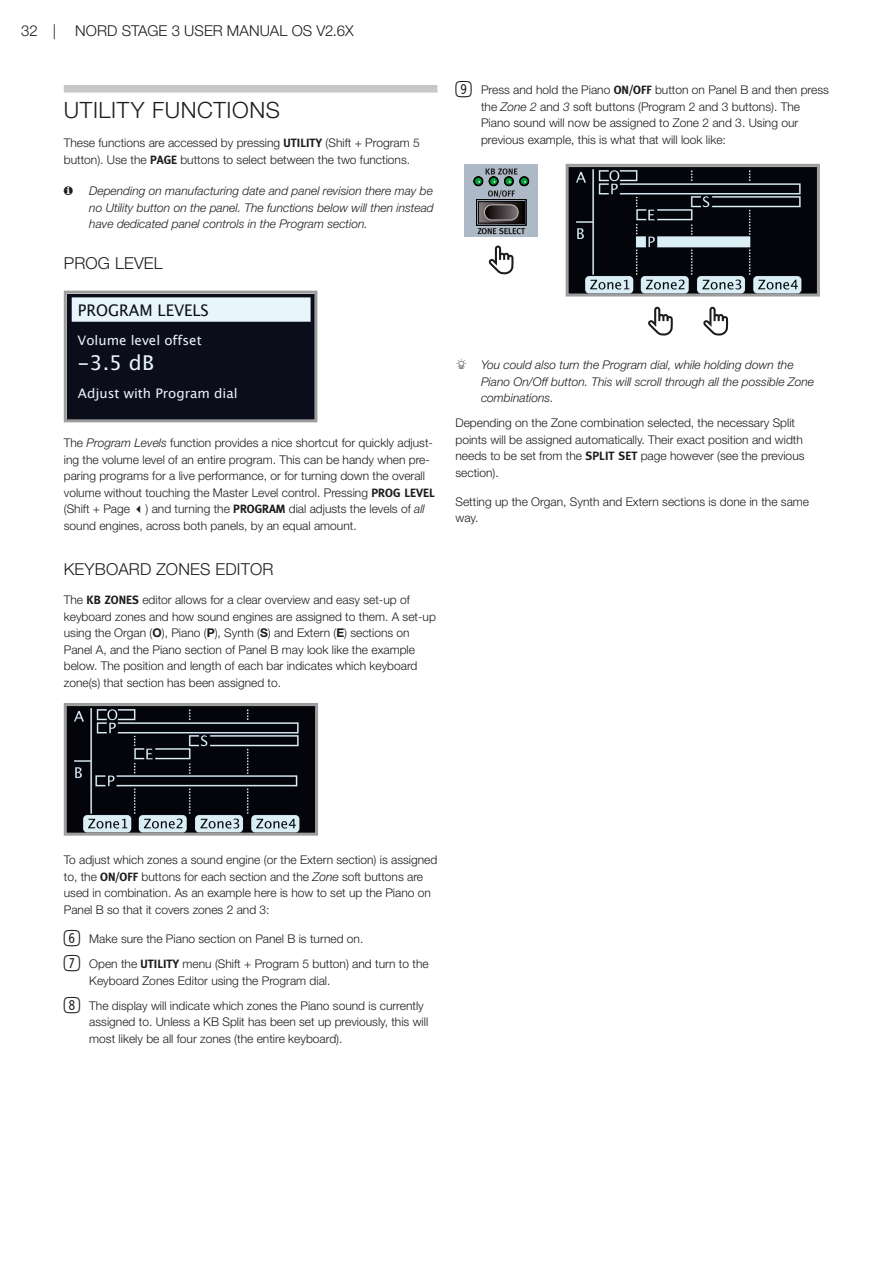
<style>
.page{position:relative;width:893px;height:1263px;background:#fff}
.page>*{position:absolute;margin:0;border:0;box-sizing:border-box;transform-origin:0 0}
.Heading_2_NS3{font:300 22.5px "Helvetica Neue LT Std";letter-spacing:.025em;color:#1d1d1b}
.t1{font:20.4px "Lucida Grande";color:#e8f5fa}
.Heading_3_NS3{font:300 16.5px "Helvetica Neue LT Std";letter-spacing:.01em;color:#1d1d1b}
.t2{font:16.05px "Lucida Grande";color:#0b0d1b;scale:.96 1}
.t3{font:300 15px "Helvetica Neue LT Std";letter-spacing:.005em;color:#1d1d1b}
.t4{font:13.05px "Lucida Grande";color:#e8f5fa}
.t5{font:300 12px/16.5px "Helvetica Neue LT Std";color:#1d1d1b}
.t6{font:italic 300 12px/16.5px "Helvetica Neue LT Std";color:#1d1d1b;text-align:justify}
.t7{font:12px "L Holiday Pi One";color:#1d1d1b}
.s1{font-family:"Meta Bold Caps";font-weight:400}
.s2{font-style:italic}
.s3{font-weight:700}
.s4{font-family:"Double Digits Super Square";font-weight:400;font-size:21px}
</style>
<div class="page">
<div style="left:64px;top:85px;width:373px;height:8px;background:#c7c7c6"></div>
<div style="left:67px;top:294px;width:248px;height:127px;background:#0b0d1b"></div>
<div style="left:73px;top:298px;width:237px;height:23px;background:#e8f5fa"></div>
<div style="left:72px;top:297px;width:239px;height:25px;border:2px solid #e8f5fa"></div>
<div style="left:64px;top:291px;width:253px;height:131px;border:3px solid #9d9d9d"></div>
<img style="left:68px;top:707px;width:246px;height:125px">
<div style="left:64px;top:703px;width:254px;height:133px;border:3px solid #9d9d9d"></div>
<svg style="left:488px;top:245px;width:26px;height:29px"></svg>
<img style="left:570px;top:168px;width:246px;height:124px">
<div style="left:566px;top:164px;width:254px;height:132px;border:3px solid #9d9d9d"></div>
<svg style="left:465px;top:165px;width:72px;height:72px;background:#7e888e"></svg>
<svg style="left:648px;top:307px;width:25px;height:29px"></svg>
<svg style="left:703px;top:307px;width:25px;height:29px"></svg>
<p class="t3" style="left:21px;top:22px;width:36px">32 |</p>
<p class="t3" style="left:75px;top:22px;width:280px">Nord Stage 3 User Manual OS v2.6x</p>
<p class="Heading_2_NS3" style="left:64px;top:96px;width:218px">UTILITY FUNCTIONS</p>
<p class="t5" style="left:64px;top:135px;width:357px">These functions are accessed by pressing <span class="s1">UTILITY</span> (Shift + Program 5 button). Use the <span class="s1">PAGE</span> buttons to select between the two functions.</p>
<p class="t7" style="left:64px;top:184px;width:11px">M</p>
<p class="t6" style="left:89px;top:183px;width:346px">Depending on manufacturing date and panel revision there may be no Utility button on the panel. The functions below will then instead have dedicated panel controls in the Program section.</p>
<p class="Heading_3_NS3" style="left:64px;top:253px;width:23px">PROG</p>
<p class="Heading_3_NS3" style="left:115px;top:253px;width:49px">LEVEL</p>
<p class="t2" style="left:78px;top:301px;width:138px">PROGRAM LEVELS</p>
<p class="t4" style="left:78px;top:333px;width:126px">Volume level offset</p>
<p class="t1" style="left:78px;top:351px;width:78px">-3.5 dB</p>
<p class="t4" style="left:78px;top:386px;width:161px">Adjust with Program dial</p>
<p class="t5" style="left:64px;top:434px;width:373px">The <span class="s2">Program Levels</span> function provides a nice shortcut for quickly adjust&shy;ing the volume level of an entire program. This can be handy when pre&shy;paring programs for a live performance, or for turning down the overall volume without touching the Master Level control. Pressing <span class="s1">PROG LEVEL </span>(Shift + Page ✓) and turning the <span class="s1">PROGRAM</span> dial adjusts the levels of <span class="s2">all </span>sound engines, across both panels, by an equal amount.</p>
<p class="Heading_3_NS3" style="left:64px;top:559px;width:55px">KEYBOAR</p>
<p class="Heading_3_NS3" style="left:140px;top:559px;width:123px">D ZONES EDITOR</p>
<p class="t5" style="left:64px;top:591px;width:374px">The <span class="s1">KB ZONES</span> editor allows for a clear overview and easy set-up of keyboard zones and how sound engines are assigned to them. A set-up using the Organ (<span class="s3">O</span>), Piano (<span class="s3">P</span>), Synth (<span class="s3">S</span>) and Extern (<span class="s3">E</span>) sections on Panel A, and the Piano section of Panel B may look like the example below. The position and length of each bar indicates which keyboard zone(s) that section has been assigned to.</p>
<p class="t5" style="left:481px;top:82px;width:349px;text-indent:-26px"><span class="s4">9</span> Press and hold the Piano <span class="s1">ON/OFF</span> button on Panel B and then press the <span class="s2">Zone 2</span> and <span class="s2">3</span> soft buttons (Program 2 and 3 buttons). The Piano sound will now be assigned to Zone 2 and 3. Using our previous example, this is what that will look like:</p>
<p class="t6" style="left:481px;top:356px;width:335px;text-align:left">You could also turn the Program dial, while holding down the<br>Piano On/Off button. This will scroll through all the possible Zone combinations.</p>
<p class="t5" style="left:455px;top:414px;width:351px">Depending on the Zone combination selected, the necessary Split points will be assigned automatically. Their exact position and width needs to be set from the <span class="s1">SPLIT SET</span> page however (see the previous section).</p>
<p class="t5" style="left:455px;top:493px;width:355px">Setting up the Organ, Synth and Extern sections is done in the same way.</p>
<p class="t5" style="left:64px;top:852px;width:375px">To adjust which zones a sound engine (or the Extern section) is assigned to, the <span class="s1">ON/OFF</span> buttons for each section and the <span class="s2">Zone</span> soft buttons are used in combination. As an example here is how to set up the Piano on Panel B so that it covers zones 2 and 3:</p>
<p class="t5" style="left:64px;top:930px;width:301px"><span class="s4">6</span> Make sure the Piano section on Panel B is turned on.</p>
<p class="t5" style="left:89px;top:955px;width:341px;text-indent:-26px"><span class="s4">7</span> Open the <span class="s1">UTILITY</span> menu (Shift + Program 5 button) and turn to the<br>Keyboard Zones Editor using the Program dial.</p>
<p class="t5" style="left:89px;top:997px;width:340px;text-indent:-26px"><span class="s4">8</span> The display will indicate which zones the Piano sound is currently assigned to. Unless a KB Split has been set up previously, this will most likely be all four zones (the entire keyboard).</p>
</div>
